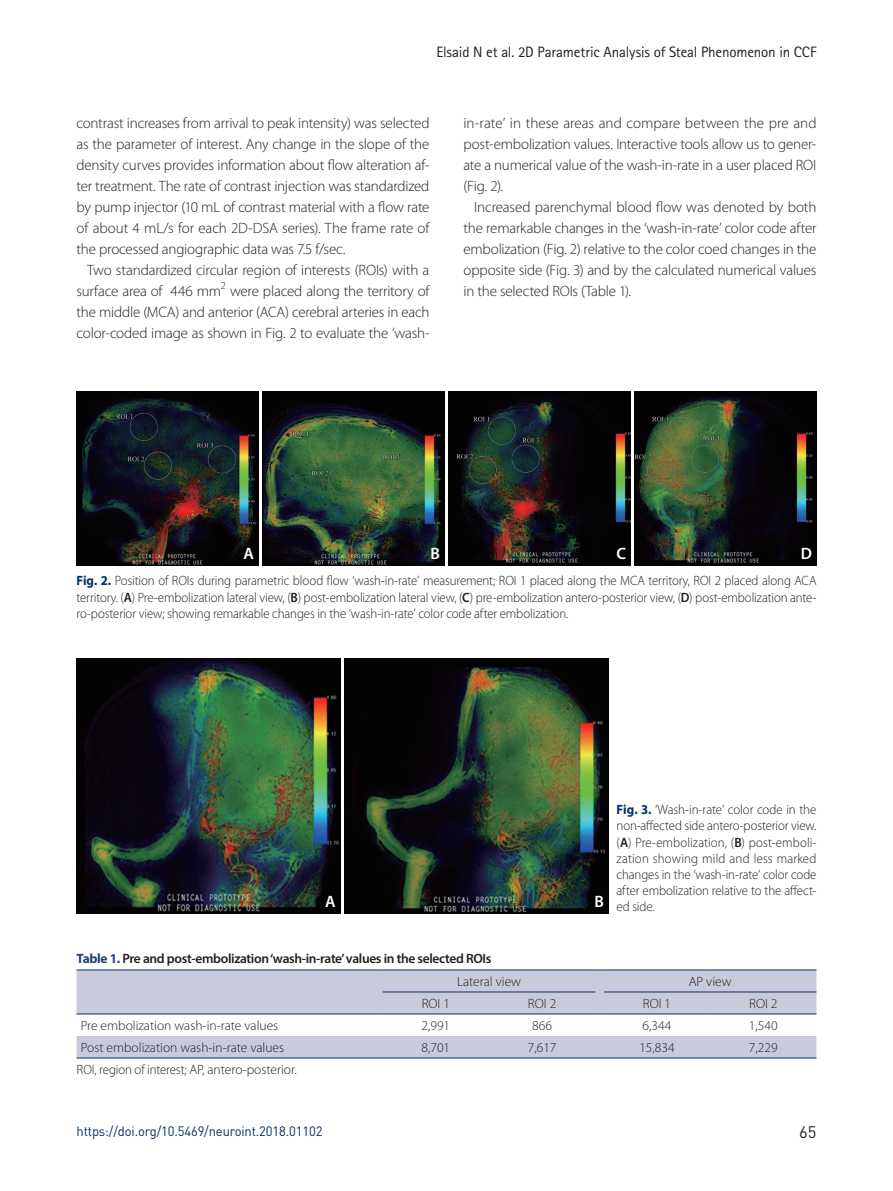
<style>
.page{position:relative;width:893px;height:1191px;background:#fff}
.page>*{position:absolute;margin:0;border:0;box-sizing:border-box;transform-origin:0 0}
.t1{font:600 16.5px "Myriad Pro";color:#fff}
.t2{font:16.5px "DIN Pro";color:#231f20}
.t3{font:300 15px/21px "Myriad Pro";letter-spacing:-.015em;color:#231f20;text-align:justify}
.t4{font:15px "Rotis Sans Serif Std";letter-spacing:-.01em;color:#231f20}
.t5{font:300 13.5px/16.2px "Myriad Pro";color:#231f20;text-align:justify;scale:.95 1}
.t6{font:300 13.5px "Myriad Pro";color:#231f20}
.t7{font:600 13.5px/22.4px "Myriad Pro";letter-spacing:-.025em;color:#231f20}
.t8{font:13.5px "DIN Pro";letter-spacing:-.01em;color:#072e66;scale:.96 1}
.s1{font-weight:700;color:#072e66}
.s2{font-weight:600}
.s3{font-weight:700;color:#274275}
.s4{font-weight:300}
</style>
<div class="page">
<img style="left:77px;top:658px;width:263px;height:255px">
<img style="left:345px;top:658px;width:263px;height:255px">
<img style="left:263px;top:391px;width:181px;height:174px">
<img style="left:635px;top:391px;width:181px;height:174px">
<img style="left:77px;top:391px;width:181px;height:174px">
<img style="left:449px;top:391px;width:181px;height:174px">
<svg style="left:77px;top:970px;width:739px;height:87px;fill:#c9cbdd"></svg>
<hr style="left:77px;top:969px;width:306px;height:1px;background:#072e66">
<hr style="left:383px;top:969px;width:106px;height:1px;background:#072e66">
<hr style="left:489px;top:969px;width:106px;height:1px;background:#072e66">
<hr style="left:604px;top:969px;width:106px;height:1px;background:#072e66">
<hr style="left:710px;top:969px;width:106px;height:1px;background:#072e66">
<hr style="left:77px;top:1013px;width:306px;height:1px;background:#072e66">
<hr style="left:383px;top:991px;width:106px;height:1px;background:#072e66">
<hr style="left:489px;top:991px;width:106px;height:1px;background:#072e66">
<hr style="left:604px;top:991px;width:106px;height:1px;background:#072e66">
<hr style="left:710px;top:991px;width:106px;height:1px;background:#072e66">
<hr style="left:383px;top:1013px;width:106px;height:1px;background:#072e66">
<hr style="left:489px;top:1013px;width:106px;height:1px;background:#072e66">
<hr style="left:604px;top:1013px;width:106px;height:1px;background:#072e66">
<hr style="left:710px;top:1013px;width:106px;height:1px;background:#072e66">
<hr style="left:77px;top:1057px;width:306px;height:1px;background:#072e66">
<hr style="left:383px;top:1057px;width:106px;height:1px;background:#072e66">
<hr style="left:489px;top:1057px;width:106px;height:1px;background:#072e66">
<hr style="left:604px;top:1057px;width:106px;height:1px;background:#072e66">
<hr style="left:710px;top:1057px;width:106px;height:1px;background:#072e66">
<p class="t4" style="left:436px;top:43px;width:381px">Elsaid N et al. 2D Parametric Analysis of Steal Phenomenon in CCF</p>
<p class="t3" style="left:77px;top:112px;width:354px">contrast increases from arrival to peak intensity) was selected as the parameter of interest. Any change in the slope of the density curves provides information about flow alteration af&shy;ter treatment. The rate of contrast injection was standardized by pump injector (10 mL of contrast material with a flow rate of about 4 mL/s for each 2D-DSA series). The frame rate of the processed angiographic data was 7.5 f/sec.</p>
<p class="t3" style="left:77px;top:259px;width:354px;text-indent:11px">Two standardized circular region of interests (ROIs) with a surface area of 446 mm<sup>2</sup> were placed along the territory of the middle (MCA) and anterior (ACA) cerebral arteries in each color-coded image as shown in Fig. 2 to evaluate the ‘wash-</p>
<p class="t3" style="left:463px;top:112px;width:354px">in-rate’ in these areas and compare between the pre and post-embolization values. Interactive tools allow us to gener&shy;ate a numerical value of the wash-in-rate in a user placed ROI (Fig. 2).</p>
<p class="t3" style="left:463px;top:196px;width:354px;text-indent:11px">Increased parenchymal blood flow was denoted by both the remarkable changes in the ‘wash-in-rate’ color code after embolization (Fig. 2) relative to the color coed changes in the opposite side (Fig. 3) and by the calculated numerical values in the selected ROIs (Table 1).</p>
<p class="t1" style="left:243px;top:542px;width:12px">A</p>
<p class="t1" style="left:430px;top:542px;width:11px">B</p>
<p class="t1" style="left:616px;top:542px;width:11px">C</p>
<p class="t1" style="left:801px;top:542px;width:13px">D</p>
<p class="t5" style="left:77px;top:573px;width:780px"><span class="s1">Fig. 2.</span> Position of ROIs during parametric blood flow ‘wash-in-rate’ measurement; ROI 1 placed along the MCA territory, ROI 2 placed along ACA territory. (<span class="s2">A</span>) Pre-embolization lateral view, (<span class="s2">B</span>) post-embolization lateral view, (<span class="s2">C</span>) pre-embolization antero-posterior view, (<span class="s2">D</span>) post-embolization ante&shy;ro-posterior view; showing remarkable changes in the ‘wash-in-rate’ color code after embolization.</p>
<p class="t5" style="left:617px;top:801px;width:212px"><span class="s1">Fig. 3.</span> ‘Wash-in-rate’ color code in the non-affected side antero-posterior view. (<span class="s2">A</span>) Pre-embolization, (<span class="s2">B</span>) post-emboli&shy;zation showing mild and less marked changes in the ‘wash-in-rate’ color code after embolization relative to the affect-</p>
<p class="t1" style="left:325px;top:890px;width:12px">A</p>
<p class="t5" style="left:594px;top:899px;width:65px"><sup>B</sup> ed side.</p>
<p class="t7" style="left:457px;top:947px;width:66px;text-indent:-380px"><span class="s3">Table 1.</span> Pre and post-embolization ‘wash-in-rate’ values in the selected ROIs<br><span class="s4">Lateral view</span></p>
<p class="t6" style="left:689px;top:973px;width:44px">AP view</p>
<p class="t6" style="left:422px;top:995px;width:30px">ROI 1</p>
<p class="t6" style="left:528px;top:995px;width:30px">ROI 2</p>
<p class="t6" style="left:643px;top:995px;width:30px">ROI 1</p>
<p class="t6" style="left:749px;top:995px;width:30px">ROI 2</p>
<p class="t6" style="left:81px;top:1017px;width:199px">Pre embolization wash-in-rate values</p>
<p class="t6" style="left:421px;top:1017px;width:30px">2,991</p>
<p class="t6" style="left:532px;top:1017px;width:21px">866</p>
<p class="t6" style="left:643px;top:1017px;width:30px">6,344</p>
<p class="t6" style="left:749px;top:1017px;width:30px">1,540</p>
<p class="t6" style="left:81px;top:1039px;width:205px">Post embolization wash-in-rate values</p>
<p class="t6" style="left:421px;top:1039px;width:30px">8,701</p>
<p class="t6" style="left:528px;top:1039px;width:30px">7,617</p>
<p class="t6" style="left:639px;top:1039px;width:37px">15,834</p>
<p class="t6" style="left:749px;top:1039px;width:30px">7,229</p>
<p class="t6" style="left:77px;top:1062px;width:222px">ROI, region of interest; AP, antero-posterior.</p>
<p class="t8" style="left:77px;top:1122px;width:258px">https://doi.org/10.5469/neuroint.2018.01102</p>
<p class="t2" style="left:799px;top:1120px;width:19px">65</p>
</div>
